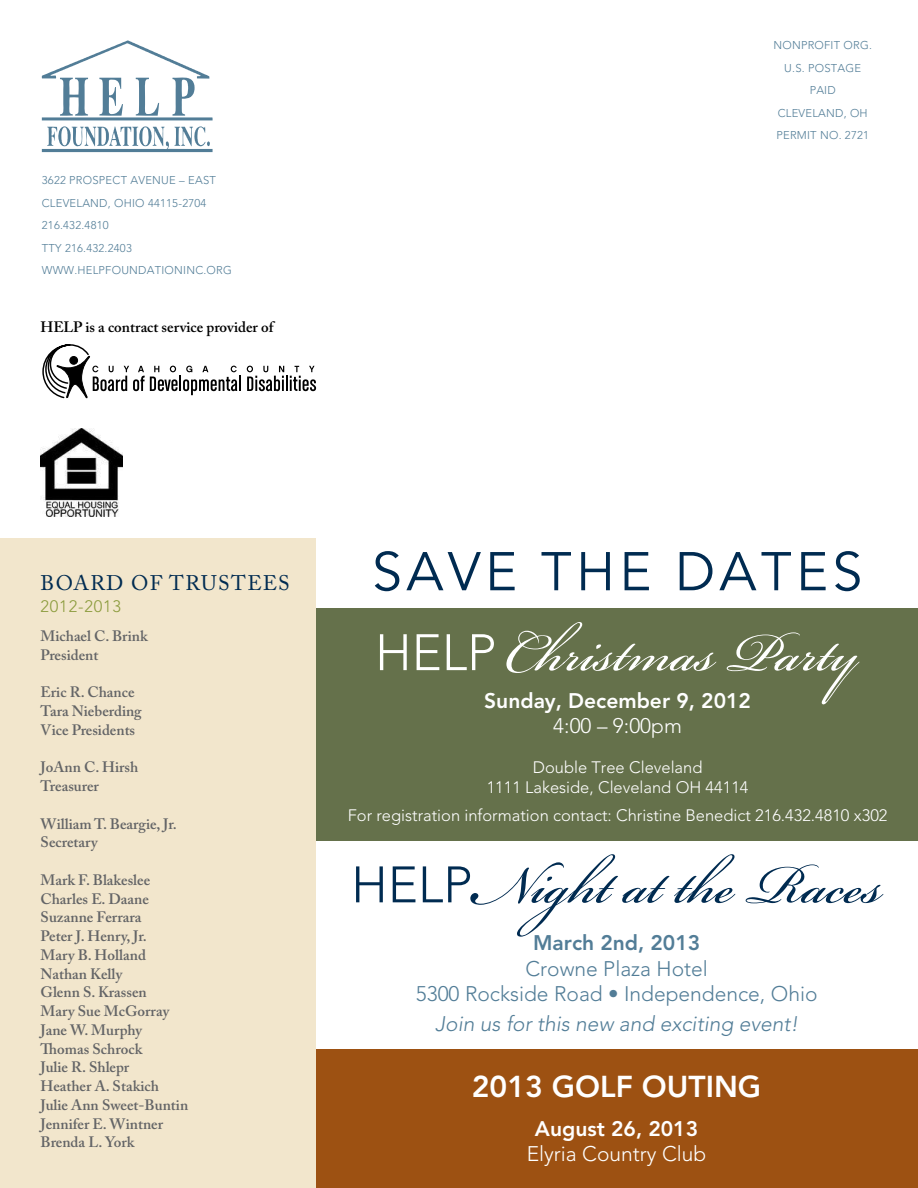
<style>
.page{position:relative;width:918px;height:1188px;background:#fff}
.page>*{position:absolute;margin:0;border:0;box-sizing:border-box;transform-origin:0 0}
.t1{font:84.6px "Bickham Script MM 400";color:#002b51}
.t2{font:84.6px "Bickham Script MM 400";color:#fff}
.t3{font:54px "Avenir";letter-spacing:.08em;color:#002b51}
.t4{font:800 30px "Avenir";color:#fff}
.t5{font:300 21px/25.2px "Avenir";color:#527d97;text-align:center}
.t6{font:800 21px "Avenir";color:#fff}
.t7{font:italic 300 21px "Avenir";color:#527d97}
.t8{font:300 21px "Avenir";color:#fff}
.t9{font:21px "Adobe Caslon Pro";letter-spacing:.07em;color:#002b51}
.t10{font:800 21px "Avenir";color:#527d97}
.t11{font:300 16.5px/19.8px "Avenir";color:#fff;text-align:center}
.t12{font:300 16.5px "Avenir";letter-spacing:.05em;color:#8b9b3c}
.t13{font:600 15px/18.8px "Adobe Caslon Pro";color:#636466}
.t14{font:600 15px "Adobe Caslon Pro";color:#000}
.t15{font:300 11.25px/22.5px "Avenir";letter-spacing:.02em;color:#527d97}
.s1{font-family:"Avenir";font-weight:300;font-size:50.7px}
</style>
<div class="page">
<div style="left:308px;top:608px;width:610px;height:232px;background:#65714b"></div>
<div style="left:295px;top:1050px;width:623px;height:138px;background:#9d5112"></div>
<svg style="left:42px;top:40px;width:171px;height:80px"></svg>
<svg style="left:42px;top:126px;width:171px;height:26px"></svg>
<div style="left:0;top:539px;width:315px;height:649px;background:#f2e6cc"></div>
<img style="left:41px;top:429px;width:82px;height:87px">
<svg style="left:247px;top:366px;width:69px;height:25px"></svg>
<svg style="left:42px;top:344px;width:199px;height:54px"></svg>
<p class="t15" style="left:42px;top:169px;width:176px">3622 Prospect Avenue – East<br>Cle</p>
<p class="t15" style="left:42px;top:191px;width:166px;text-indent:48px">nd, Oh io 44115-2704<br>216.432.4810<br>TTY</p>
<p class="t15" style="left:63px;top:191px;width:15px">vela</p>
<p class="t15" style="left:65px;top:236px;width:68px">216.432.2403</p>
<p class="t15" style="left:42px;top:259px;width:12px">www</p>
<p class="t15" style="left:74px;top:259px;width:11px">.hel</p>
<p class="t15" style="left:99px;top:259px;width:133px">pfoundationinc.org</p>
<p class="t14" style="left:40px;top:318px;width:235px">HELP is a contract service provider of</p>
<p class="t15" style="left:773px;top:34px;width:100px">Nonprofit Org .</p>
<p class="t15" style="left:784px;top:56px;width:62px">U .S. Postage</p>
<p class="t15" style="left:810px;top:79px;width:28px">PAID</p>
<p class="t15" style="left:778px;top:101px;width:8px">Cle</p>
<p class="t15" style="left:799px;top:101px;width:15px">vela</p>
<p class="t15" style="left:776px;top:101px;width:94px;text-align:right">nd, OH<br>Perm it No. 2721</p>
<h3 class="t9" style="left:41px;top:570px;width:33px">BOARD</h3>
<h3 class="t9" style="left:131px;top:570px;width:102px">OF TRUSTEES</h3>
<p class="t12" style="left:40px;top:597px;width:82px">2012-2013</p>
<p class="t13" style="left:40px;top:627px;width:109px">Michael C. Brink<br>President</p>
<p class="t13" style="left:40px;top:683px;width:103px">Eric R. Chance<br>Tara Nieberding<br>Vice Presidents</p>
<p class="t13" style="left:40px;top:758px;width:99px">JoAnn C. Hirsh<br>Treasurer</p>
<p class="t13" style="left:40px;top:814px;width:138px">William T. Beargie, Jr.<br>Secretary</p>
<p class="t13" style="left:40px;top:870px;width:149px">Mark F. Blakeslee<br>Charles E. Daane<br>Suzanne Ferrara<br>Peter J. Henry, Jr.<br>Mary B. Holland<br>Nathan Kelly<br>Glenn S. Krassen<br>Mary Sue McGorray<br>Jane W. Murphy<br>Thomas Schrock<br>Julie R. Shlepr<br>Heather A. Stakich<br>Julie Ann Sweet-Buntin<br>Jennifer E. Wintner<br>Brenda L. York</p>
<h2 class="t3" style="left:372px;top:541px;width:486px">SAVE THE DATES</h2>
<h1 class="t2" style="left:375px;top:607px;width:485px"><span class="s1">HELP</span> Christmas Party</h1>
<h3 class="t6" style="left:484px;top:688px;width:268px">Sunday, December 9, 2012</h3>
<h3 class="t8" style="left:553px;top:714px;width:130px">4:00 – 9:00pm</h3>
<p class="t11" style="left:487px;top:757px;width:263px">Double Tree Cleveland<br>1111 Lakeside, Cleveland OH 44114</p>
<p class="t11" style="left:348px;top:806px;width:541px">For registration information contact: Christine Benedict 216.432.4810 x302</p>
<h1 class="t1" style="left:351px;top:839px;width:533px"><span class="s1">HELP</span> Night at the Races</h1>
<h3 class="t10" style="left:533px;top:931px;width:169px">March 2nd, 2013</h3>
<h3 class="t5" style="left:416px;top:956px;width:403px">Crowne Plaza Hotel<br>5300 Rockside Road • I ndependence, Ohio</h3>
<h3 class="t7" style="left:435px;top:1011px;width:365px">Join us for this new and exciting event!</h3>
<h3 class="t4" style="left:472px;top:1069px;width:291px">2013 Golf Outing</h3>
<h3 class="t6" style="left:535px;top:1116px;width:165px">August 26, 2013</h3>
<h3 class="t8" style="left:527px;top:1141px;width:181px">Elyria Country Club</h3>
</div>
